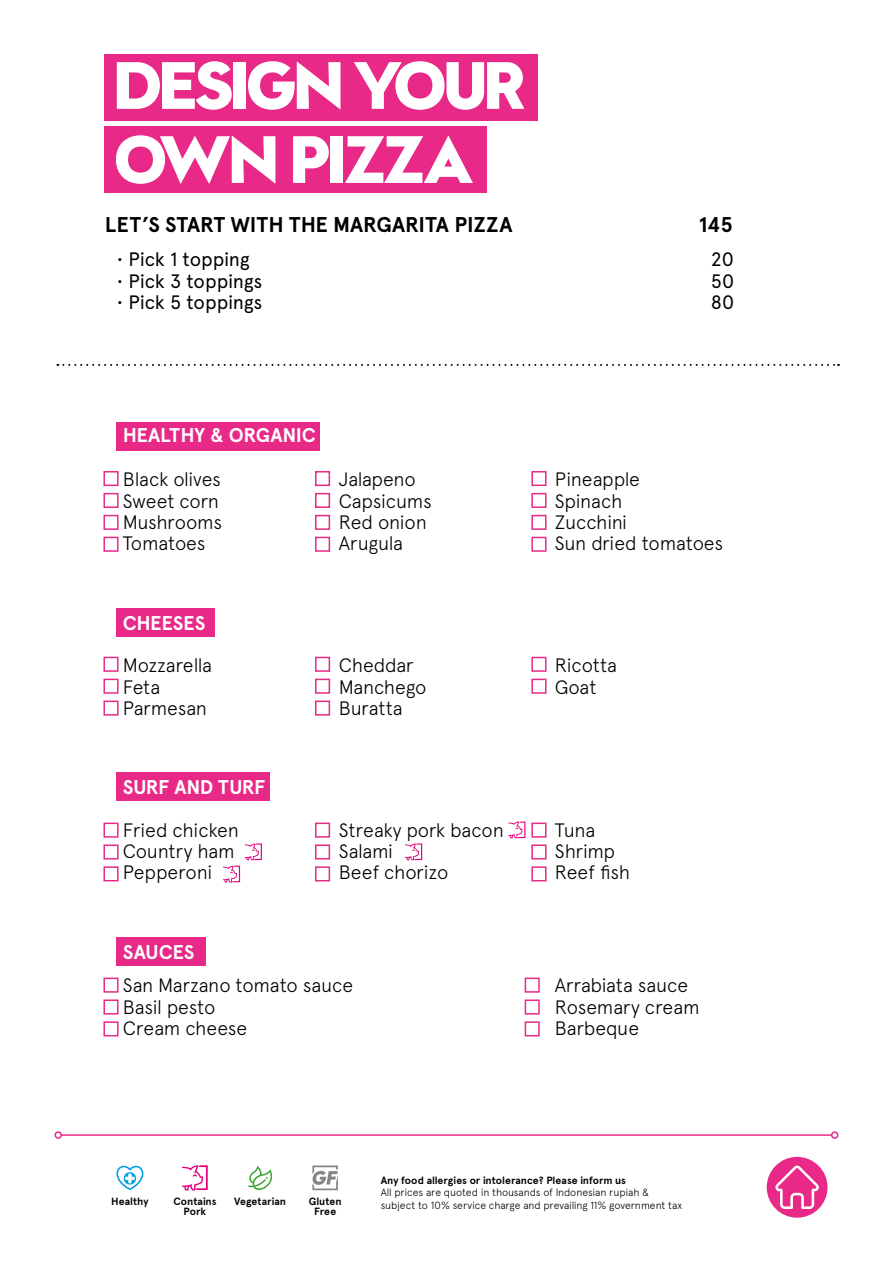
<style>
.page{position:relative;width:893px;height:1263px;background:#fff}
.page>*{position:absolute;margin:0;border:0;box-sizing:border-box;transform-origin:0 0}
.t1{font:700 60.6px/74.1px "W Sans New";color:#fff}
.t2{font:700 21.3px "Apercu Pro";color:#000}
.t3{font:700 19.95px "Apercu Pro";letter-spacing:-.01em;color:#fff}
.t4{font:700 19.95px "Apercu Pro";letter-spacing:-.03em;color:#fff}
.t5{font:300 19.35px "Apercu Pro";letter-spacing:-.01em;color:#000}
.t6{font:19.35px "Apercu Pro";letter-spacing:-.01em;color:#000}
.t7{font:300 10.5px/12.6px "Apercu Pro";letter-spacing:-.01em;color:#000}
.t8{font:700 10.5px/10.5px "Apercu Pro";color:#000;text-align:center}
</style>
<div class="page">
<div style="left:116px;top:772px;width:154px;height:29px;background:#e82987"></div>
<div style="left:116px;top:937px;width:89px;height:28px;background:#e82987"></div>
<div style="left:116px;top:608px;width:98px;height:28px;background:#e82987"></div>
<svg style="left:248px;top:1166px;width:25px;height:24px"></svg>
<svg style="left:116px;top:1166px;width:27px;height:24px"></svg>
<svg style="left:182px;top:1165px;width:26px;height:25px"></svg>
<svg style="left:312px;top:1165px;width:26px;height:25px"></svg>
<hr style="left:61px;top:1134px;width:771px;height:2px;background:#e82987">
<div style="left:55px;top:1131px;width:7px;height:8px;border:2px solid #e82987;border-radius:50%"></div>
<div style="left:831px;top:1131px;width:7px;height:8px;border:2px solid #e82987;border-radius:50%"></div>
<div style="left:767px;top:1157px;width:60px;height:61px;background:#e82987;border-radius:50%"></div>
<svg style="left:775px;top:1165px;width:44px;height:44px"></svg>
<svg style="left:57px;top:364px;width:782px;height:2px"></svg>
<div style="left:105px;top:54px;width:433px;height:66px;background:#e82987"></div>
<div style="left:105px;top:126px;width:382px;height:66px;background:#e82987"></div>
<div style="left:116px;top:422px;width:204px;height:29px;background:#e82987"></div>
<div style="left:103px;top:471px;width:16px;height:15px;border:2px solid #e82987"></div>
<div style="left:103px;top:493px;width:16px;height:15px;border:2px solid #e82987"></div>
<div style="left:103px;top:515px;width:16px;height:15px;border:2px solid #e82987"></div>
<div style="left:103px;top:537px;width:16px;height:15px;border:2px solid #e82987"></div>
<div style="left:315px;top:471px;width:15px;height:15px;border:2px solid #e82987"></div>
<div style="left:315px;top:493px;width:15px;height:15px;border:2px solid #e82987"></div>
<div style="left:315px;top:515px;width:15px;height:15px;border:2px solid #e82987"></div>
<div style="left:315px;top:537px;width:15px;height:15px;border:2px solid #e82987"></div>
<div style="left:531px;top:471px;width:15px;height:15px;border:2px solid #e82987"></div>
<div style="left:531px;top:493px;width:15px;height:15px;border:2px solid #e82987"></div>
<div style="left:531px;top:515px;width:15px;height:15px;border:2px solid #e82987"></div>
<div style="left:531px;top:537px;width:15px;height:15px;border:2px solid #e82987"></div>
<div style="left:103px;top:822px;width:16px;height:16px;border:2px solid #e82987"></div>
<div style="left:103px;top:844px;width:16px;height:15px;border:2px solid #e82987"></div>
<div style="left:103px;top:866px;width:16px;height:15px;border:2px solid #e82987"></div>
<div style="left:315px;top:822px;width:15px;height:16px;border:2px solid #e82987"></div>
<div style="left:315px;top:844px;width:15px;height:15px;border:2px solid #e82987"></div>
<div style="left:315px;top:866px;width:15px;height:15px;border:2px solid #e82987"></div>
<div style="left:531px;top:822px;width:15px;height:16px;border:2px solid #e82987"></div>
<div style="left:531px;top:844px;width:15px;height:15px;border:2px solid #e82987"></div>
<div style="left:531px;top:866px;width:15px;height:15px;border:2px solid #e82987"></div>
<div style="left:103px;top:657px;width:16px;height:15px;border:2px solid #e82987"></div>
<div style="left:103px;top:679px;width:16px;height:15px;border:2px solid #e82987"></div>
<div style="left:103px;top:700px;width:16px;height:16px;border:2px solid #e82987"></div>
<div style="left:315px;top:657px;width:15px;height:15px;border:2px solid #e82987"></div>
<div style="left:315px;top:679px;width:15px;height:15px;border:2px solid #e82987"></div>
<div style="left:315px;top:700px;width:15px;height:16px;border:2px solid #e82987"></div>
<div style="left:531px;top:657px;width:15px;height:15px;border:2px solid #e82987"></div>
<div style="left:531px;top:679px;width:15px;height:15px;border:2px solid #e82987"></div>
<div style="left:103px;top:977px;width:16px;height:16px;border:2px solid #e82987"></div>
<div style="left:103px;top:999px;width:16px;height:15px;border:2px solid #e82987"></div>
<div style="left:103px;top:1021px;width:16px;height:15px;border:2px solid #e82987"></div>
<div style="left:525px;top:977px;width:15px;height:16px;border:2px solid #e82987"></div>
<div style="left:525px;top:999px;width:15px;height:15px;border:2px solid #e82987"></div>
<div style="left:525px;top:1021px;width:15px;height:15px;border:2px solid #e82987"></div>
<svg style="left:245px;top:843px;width:17px;height:17px"></svg>
<svg style="left:405px;top:843px;width:17px;height:17px"></svg>
<svg style="left:508px;top:821px;width:17px;height:17px"></svg>
<svg style="left:223px;top:866px;width:17px;height:16px"></svg>
<h1 class="t1" style="left:115px;top:51px;width:411px">DESIGN YOUR<br>OWN PIZZA</h1>
<p class="t2" style="left:105px;top:209px;width:409px">LET’S START WITH THE MARGARITA PIZZA</p>
<p class="t2" style="left:699px;top:209px;width:35px">145</p>
<p class="t6" style="left:117px;top:245px;width:134px">• Pick 1 topping</p>
<p class="t6" style="left:711px;top:245px;width:24px">20</p>
<p class="t6" style="left:117px;top:266px;width:147px">• Pick 3 toppings</p>
<p class="t6" style="left:711px;top:266px;width:25px">50</p>
<p class="t6" style="left:117px;top:288px;width:147px">• Pick 5 toppings</p>
<p class="t6" style="left:711px;top:288px;width:25px">80</p>
<p class="t3" style="left:123px;top:420px;width:194px">HEALTHY &amp; ORGANIC</p>
<p class="t5" style="left:123px;top:465px;width:100px">Black olives</p>
<p class="t5" style="left:339px;top:465px;width:79px">Jalapeno</p>
<p class="t5" style="left:555px;top:465px;width:87px">Pineapple</p>
<p class="t5" style="left:123px;top:486px;width:98px">Sweet corn</p>
<p class="t5" style="left:339px;top:486px;width:94px">Capsicums</p>
<p class="t5" style="left:555px;top:486px;width:69px">Spinach</p>
<p class="t5" style="left:123px;top:508px;width:101px">Mushrooms</p>
<p class="t5" style="left:339px;top:508px;width:90px">Red onion</p>
<p class="t5" style="left:555px;top:508px;width:74px">Zucchini</p>
<p class="t5" style="left:123px;top:529px;width:84px">Tomatoes</p>
<p class="t5" style="left:339px;top:529px;width:65px">Arugula</p>
<p class="t5" style="left:555px;top:529px;width:170px">Sun dried tomatoes</p>
<p class="t3" style="left:123px;top:608px;width:84px">CHEESES</p>
<p class="t5" style="left:123px;top:651px;width:91px">Mozzarella</p>
<p class="t5" style="left:339px;top:651px;width:76px">Cheddar</p>
<p class="t5" style="left:555px;top:651px;width:64px">Ricotta</p>
<p class="t5" style="left:123px;top:672px;width:39px">Feta</p>
<p class="t5" style="left:339px;top:672px;width:89px">Manchego</p>
<p class="t5" style="left:555px;top:672px;width:43px">Goat</p>
<p class="t5" style="left:123px;top:694px;width:86px">Parmesan</p>
<p class="t5" style="left:339px;top:694px;width:65px">Buratta</p>
<p class="t4" style="left:123px;top:772px;width:144px">SURF AND TURF</p>
<p class="t5" style="left:123px;top:815px;width:117px">Fried chicken</p>
<p class="t5" style="left:339px;top:815px;width:167px">Streaky pork bacon</p>
<p class="t5" style="left:555px;top:815px;width:42px">Tuna</p>
<p class="t5" style="left:123px;top:837px;width:113px">Country ham</p>
<p class="t5" style="left:339px;top:837px;width:56px">Salami</p>
<p class="t5" style="left:555px;top:837px;width:62px">Shrimp</p>
<p class="t5" style="left:123px;top:858px;width:91px">Pepperoni</p>
<p class="t5" style="left:339px;top:858px;width:111px">Beef chorizo</p>
<p class="t5" style="left:555px;top:858px;width:77px">Reef fish</p>
<p class="t3" style="left:123px;top:936px;width:73px">SAUCES</p>
<p class="t5" style="left:123px;top:971px;width:232px">San Marzano tomato sauce</p>
<p class="t5" style="left:555px;top:971px;width:135px">Arrabiata sauce</p>
<p class="t5" style="left:123px;top:992px;width:94px">Basil pesto</p>
<p class="t5" style="left:555px;top:992px;width:146px">Rosemary cream</p>
<p class="t5" style="left:123px;top:1014px;width:126px">Cream cheese</p>
<p class="t5" style="left:555px;top:1014px;width:86px">Barbeque</p>
<p class="t8" style="left:111px;top:1195px;width:39px">Healthy</p>
<p class="t8" style="left:173px;top:1195px;width:45px">Contains</p>
<p class="t8" style="left:234px;top:1195px;width:53px">Vegetarian</p>
<p class="t8" style="left:184px;top:1205px;width:24px">Pork</p>
<p class="t8" style="left:309px;top:1195px;width:34px">Gluten<br>Free</p>
<p class="t8" style="left:381px;top:1174px;width:247px">Any food allergies or intolerance? Please inform us</p>
<p class="t7" style="left:381px;top:1185px;width:303px">All prices are quoted in thousands of Indonesian rupiah &amp; subject to 10% service charge and prevailing 11% government tax</p>
</div>
